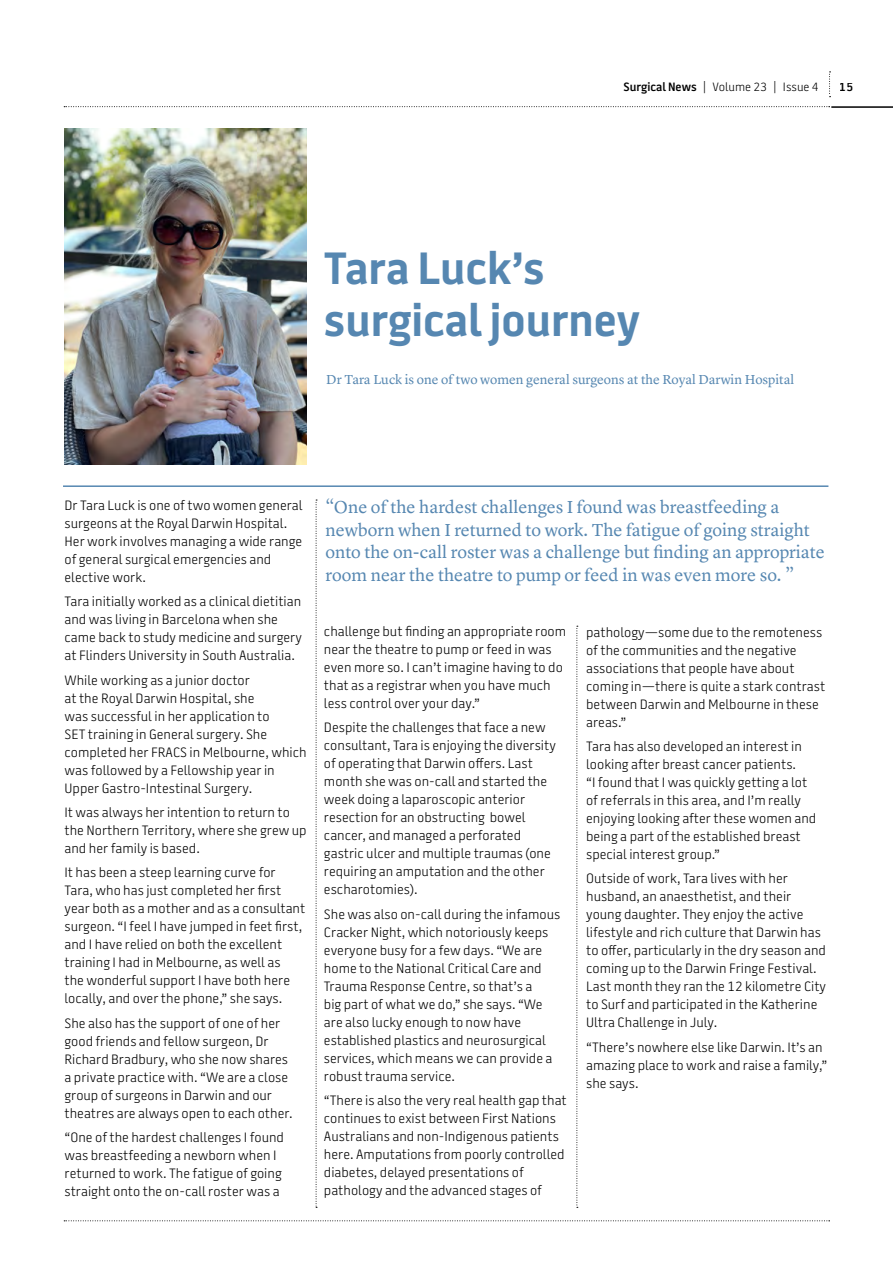
<style>
.page{position:relative;width:893px;height:1263px;background:#fff}
.page>*{position:absolute;margin:0;border:0;box-sizing:border-box;transform-origin:0 0}
.t1{font:700 45px/52.5px "Battersea SANS";color:#5687b1}
.t2{font:18px/22.5px "Lyon Text";color:#5687b1}
.t3{font:300 13.5px/18px "Battersea SANS";color:#000}
.t4{font:13.5px "Lyon Text";color:#5687b1}
.t5{font:300 12px "Battersea SANS";color:#000}
.t6{font:600 12px "Battersea SANS";color:#000}
.s1{font-weight:600}
</style>
<div class="page">
<svg style="left:576px;top:626px;width:2px;height:582px"></svg>
<svg style="left:316px;top:500px;width:1px;height:708px"></svg>
<img style="left:65px;top:128px;width:241px;height:336px">
<hr style="left:63px;top:485px;width:765px;height:2px;background:#5687b1">
<svg style="left:64px;top:106px;width:766px;height:1px"></svg>
<svg style="left:64px;top:1220px;width:766px;height:1px"></svg>
<svg style="left:829px;top:72px;width:2px;height:25px"></svg>
<hr style="left:831px;top:106px;width:62px;height:2px;background:#000">
<p class="t5" style="left:623px;top:79px;width:197px"><span class="s1">Surgical News</span> | Volume 23 | Issue 4</p>
<p class="t6" style="left:840px;top:79px;width:15px">15</p>
<h1 class="t1" style="left:324px;top:243px;width:318px">Tara Luck’s surgical journey</h1>
<p class="t4" style="left:326px;top:369px;width:469px">Dr Tara Luck is one of two women general surgeons at the Royal Darwin Hospital</p>
<p class="t3" style="left:65px;top:496px;width:240px">Dr Tara Luck is one of two women general surgeons at the Royal Darwin Hospital.<br>Her work involves managing a wide range of general surgical emergencies and elective work.</p>
<p class="t3" style="left:65px;top:593px;width:239px">Tara initially worked as a clinical dietitian and was living in Barcelona when she came back to study medicine and surgery at Flinders University in South Australia.</p>
<p class="t3" style="left:65px;top:671px;width:244px">While working as a junior doctor<br>at the Royal Darwin Hospital, she<br>was successful in her application to<br>SET training in General surgery. She completed her FRACS in Melbourne, which was followed by a Fellowship year in Upper Gastro-Intestinal Surgery.</p>
<p class="t3" style="left:65px;top:803px;width:244px">It was always her intention to return to the Northern Territory, where she grew up and her family is based.</p>
<p class="t3" style="left:65px;top:864px;width:242px">It has been a steep learning curve for Tara, who has just completed her first year both as a mother and as a consultant surgeon. “I feel I have jumped in feet first, and I have relied on both the excellent training I had in Melbourne, as well as<br>the wonderful support I have both here locally, and over the phone,” she says.</p>
<p class="t3" style="left:65px;top:1014px;width:230px">She also has the support of one of her good friends and fellow surgeon, Dr Richard Bradbury, who she now shares a private practice with. “We are a close group of surgeons in Darwin and our theatres are always open to each other.</p>
<p class="t3" style="left:65px;top:1128px;width:221px">“One of the hardest challenges I found was breastfeeding a newborn when I returned to work. The fatigue of going straight onto the on-call roster was a</p>
<p class="t2" style="left:325px;top:495px;width:501px">“One of the hardest challenges I found was breastfeeding a newborn when I returned to work. The fatigue of going straight onto the on-call roster was a challenge but finding an appropriate room near the theatre to pump or feed in was even more so. ”</p>
<p class="t3" style="left:324px;top:622px;width:244px">challenge but finding an appropriate room near the theatre to pump or feed in was even more so. I can’t imagine having to do that as a registrar when you have much less control over your day.”</p>
<p class="t3" style="left:324px;top:719px;width:233px">Despite the challenges that face a new consultant, Tara is enjoying the diversity of operating that Darwin offers. Last month she was on-call and started the week doing a laparoscopic anterior resection for an obstructing bowel cancer, and managed a perforated gastric ulcer and multiple traumas (one requiring an amputation and the other escharotomies).</p>
<p class="t3" style="left:324px;top:905px;width:238px">She was also on-call during the infamous Cracker Night, which notoriously keeps everyone busy for a few days. “We are home to the National Critical Care and Trauma Response Centre, so that’s a<br>big part of what we do,” she says. “We are also lucky enough to now have established plastics and neurosurgical services, which means we can provide a robust trauma service.</p>
<p class="t3" style="left:324px;top:1091px;width:244px">“There is also the very real health gap that continues to exist between First Nations Australians and non-Indigenous patients here. Amputations from poorly controlled diabetes, delayed presentations of pathology and the advanced stages of</p>
<p class="t3" style="left:586px;top:623px;width:241px">pathology—some due to the remoteness of the communities and the negative associations that people have about coming in—there is quite a stark contrast between Darwin and Melbourne in these areas.”</p>
<p class="t3" style="left:586px;top:737px;width:232px">Tara has also developed an interest in looking after breast cancer patients.<br>“I found that I was quickly getting a lot of referrals in this area, and I’m really enjoying looking after these women and being a part of the established breast special interest group.”</p>
<p class="t3" style="left:586px;top:870px;width:242px">Outside of work, Tara lives with her husband, an anaesthetist, and their young daughter. They enjoy the active lifestyle and rich culture that Darwin has to offer, particularly in the dry season and coming up to the Darwin Fringe Festival.<br>Last month they ran the 12 kilometre City to Surf and participated in the Katherine Ultra Challenge in July.</p>
<p class="t3" style="left:586px;top:1038px;width:243px">“There’s nowhere else like Darwin. It’s an amazing place to work and raise a family,” she says.</p>
</div>
